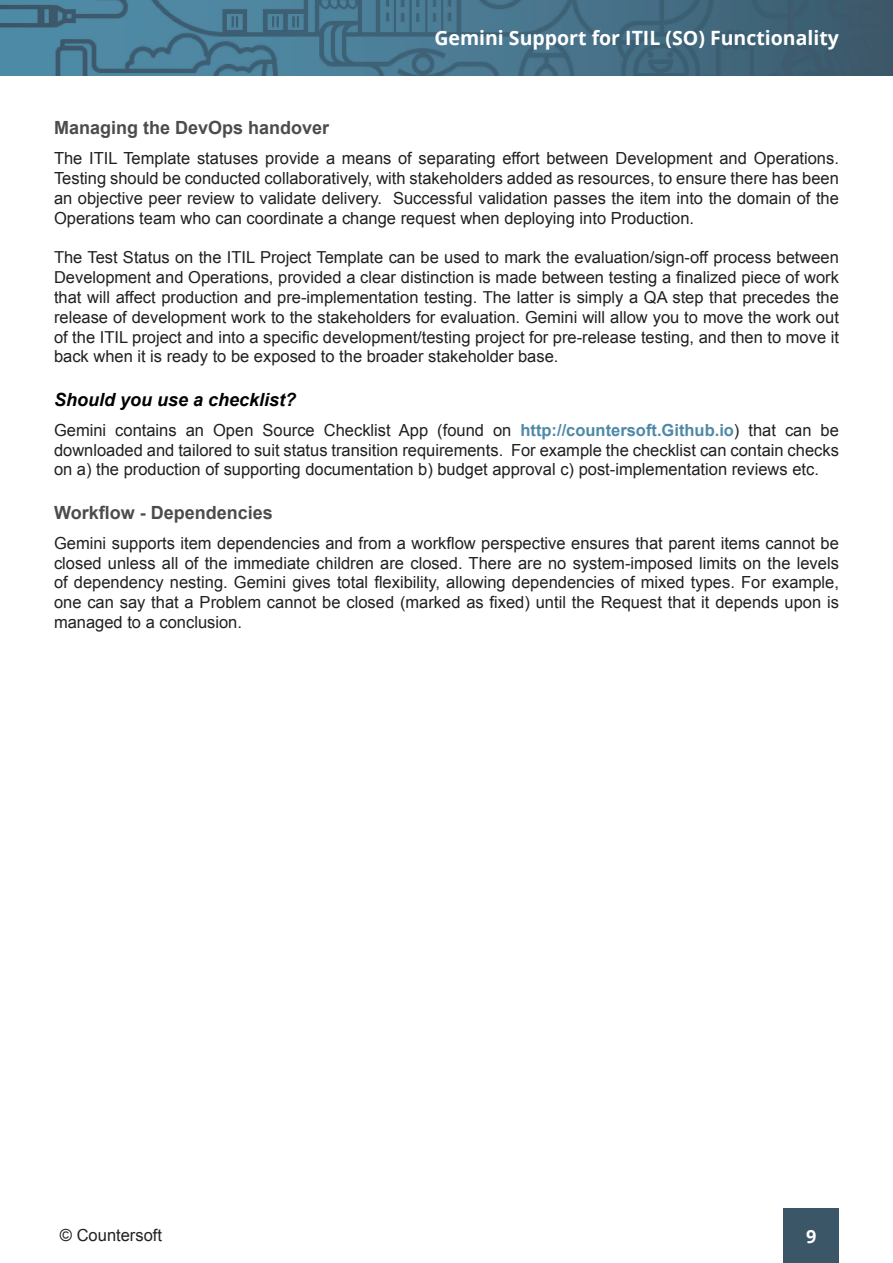
<style>
.page{position:relative;width:893px;height:1263px;background:#fff}
.page>*{position:absolute;margin:0;border:0;box-sizing:border-box;transform-origin:0 0}
.t1{font:700 19.65px "Open Sans";color:#fff}
.t2{font:700 18.15px "Arial";color:#4c4c4c}
.t3{font:italic 700 18.15px "Arial";color:#000}
.t4{font:700 18.15px "Open Sans";color:#fff}
.t5{font:16.65px/19.8px "Arial";color:#231f20;text-align:justify}
.t6{font:16.5px/19.8px "Arial";color:#231f20;text-align:justify}
.s1{font-weight:700;color:#4f89a6}
</style>
<div class="page">
<div style="left:784px;top:1209px;width:55px;height:54px;background:#3b5667"></div>
<img style="left:0;top:0;width:893px;height:75px">
<p class="t2" style="left:54px;top:115px;width:277px">Managing the DevOps handover</p>
<p class="t1" style="left:434px;top:24px;width:406px">Gemini Support for ITIL (SO) Functionality</p>
<p class="t5" style="left:54px;top:148px;width:786px">The ITIL Template statuses provide a means of separating effort between Development and Operations.<br>Testing should be conducted collaboratively, with stakeholders added as resources, to ensure there has been an objective peer review to validate delivery. Successful validation passes the item into the domain of the Operations team who can coordinate a change request when deploying into Production.</p>
<p class="t6" style="left:54px;top:248px;width:786px">The Test Status on the ITIL Project Template can be used to mark the evaluation/sign-off process between Development and Operations, provided a clear distinction is made between testing a finalized piece of work that will affect production and pre-implementation testing. The latter is simply a QA step that precedes the release of development work to the stakeholders for evaluation. Gemini will allow you to move the work out of the ITIL project and into a specific development/testing project for pre-release testing, and then to move it back when it is ready to be exposed to the broader stakeholder base.</p>
<p class="t3" style="left:54px;top:387px;width:244px">Should you use a checklist?</p>
<p class="t5" style="left:54px;top:420px;width:786px">Gemini contains an Open Source Checklist App (found on <span class="s1">http://countersoft.Github.io</span>) that can be downloaded and tailored to suit status transition requirements. For example the checklist can contain checks on a) the production of supporting documentation b) budget approval c) post-implementation reviews etc.</p>
<p class="t2" style="left:54px;top:500px;width:220px">Workflow - Dependencies</p>
<p class="t5" style="left:54px;top:533px;width:786px">Gemini supports item dependencies and from a workflow perspective ensures that parent items cannot be closed unless all of the immediate children are closed. There are no system-imposed limits on the levels of dependency nesting. Gemini gives total flexibility, allowing dependencies of mixed types. For example, one can say that a Problem cannot be closed (marked as fixed) until the Request that it depends upon is managed to a conclusion.</p>
<p class="t5" style="left:60px;top:1225px;width:104px">© Countersoft</p>
<p class="t4" style="left:806px;top:1223px;width:12px">9</p>
</div>
